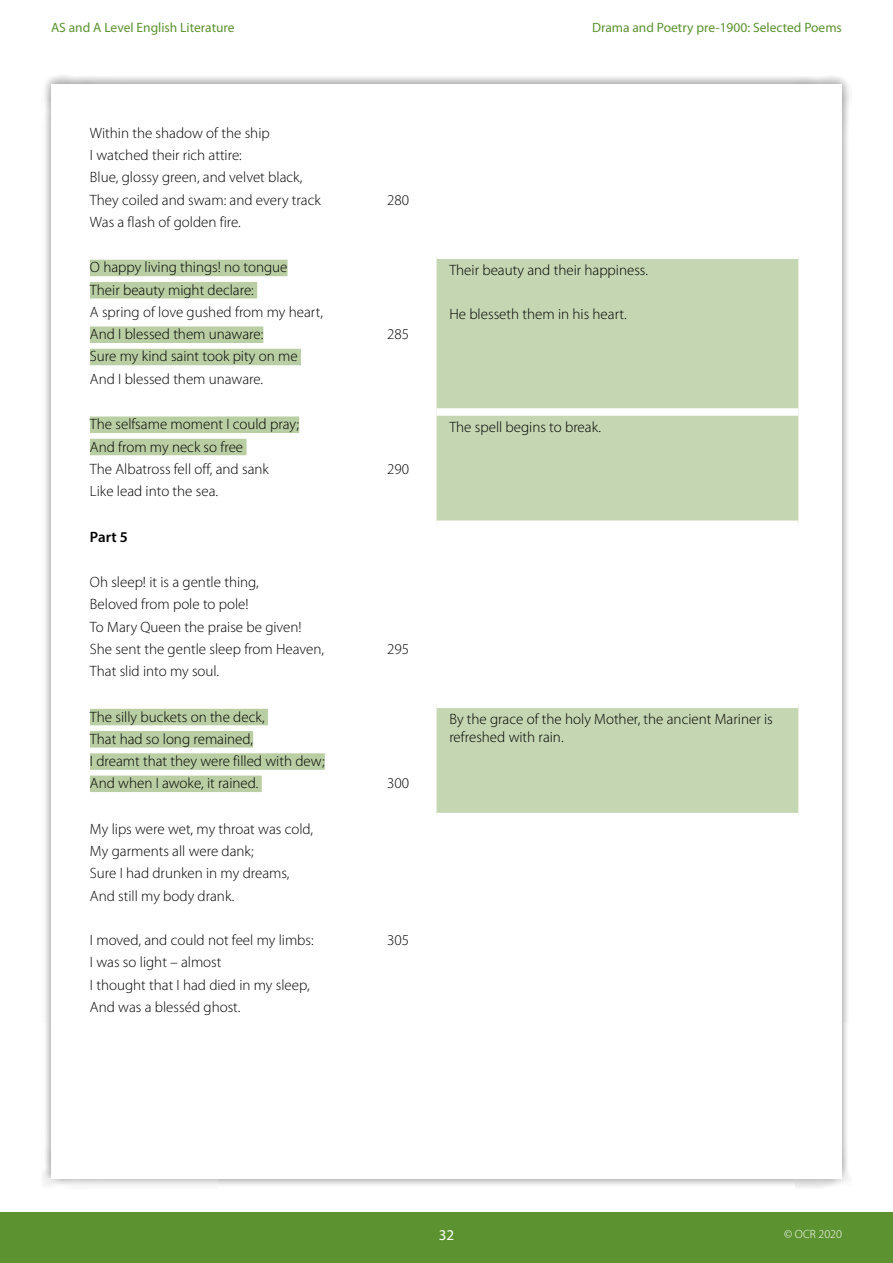
<style>
.page{position:relative;width:893px;height:1263px;background:#fff}
.page>*{position:absolute;margin:0;border:0;box-sizing:border-box;transform-origin:0 0}
.Body{font:300 15px "Myriad Pro";color:#000}
.Table_body{font:300 15px/18px "Myriad Pro";color:#000}
.Body-2{font:600 15px "Myriad Pro";color:#000}
.t1{font:15px "Myriad Pro";color:#fff}
.t2{font:13.5px "Myriad Pro";color:#5c9330}
.t3{font:300 12px "Myriad Pro";color:#fff}
</style>
<div class="page">
<div style="left:0;top:1212px;width:893px;height:51px;background:#5c9330"></div>
<div style="left:41px;top:74px;width:810px;height:1115px;background:#000;opacity:.5"></div>
<div style="left:51px;top:84px;width:791px;height:1095px;background:#fff"></div>
<svg style="left:437px;top:259px;width:361px;height:554px;fill:#c4d6b2"></svg>
<div style="left:437px;top:408px;width:361px;height:8px;background:#fff"></div>
<div style="left:437px;top:520px;width:361px;height:8px;background:#fff"></div>
<div style="left:437px;top:566px;width:361px;height:7px;background:#fff"></div>
<div style="left:437px;top:700px;width:361px;height:8px;background:#fff"></div>
<div style="left:90px;top:260px;width:198px;height:16px;background:#b9cea3"></div>
<div style="left:90px;top:282px;width:167px;height:16px;background:#b9cea3"></div>
<div style="left:90px;top:326px;width:173px;height:17px;background:#b9cea3"></div>
<div style="left:90px;top:349px;width:211px;height:16px;background:#b9cea3"></div>
<div style="left:90px;top:416px;width:209px;height:17px;background:#b9cea3"></div>
<div style="left:90px;top:439px;width:157px;height:16px;background:#b9cea3"></div>
<div style="left:90px;top:709px;width:178px;height:16px;background:#b9cea3"></div>
<div style="left:90px;top:731px;width:163px;height:16px;background:#b9cea3"></div>
<div style="left:90px;top:753px;width:235px;height:17px;background:#b9cea3"></div>
<div style="left:90px;top:775px;width:172px;height:17px;background:#b9cea3"></div>
<p class="t2" style="left:51px;top:19px;width:185px">AS and A Level English Literature</p>
<p class="t2" style="left:592px;top:19px;width:251px">Drama and Poetry pre-1900: Selected Poems</p>
<h3 class="Body" style="left:90px;top:125px;width:181px">Within the shadow of the ship</h3>
<h3 class="Body" style="left:90px;top:147px;width:153px">I watched their rich attire:</h3>
<h3 class="Body" style="left:90px;top:169px;width:214px">Blue, glossy green, and velvet black,</h3>
<h3 class="Body" style="left:90px;top:191px;width:232px">They coiled and swam: and every track</h3>
<h3 class="Body" style="left:90px;top:214px;width:152px">Was a flash of golden fire.</h3>
<h3 class="Body" style="left:90px;top:259px;width:199px">O happy living things! no tongue</h3>
<h3 class="Body" style="left:90px;top:281px;width:165px">Their beauty might declare:</h3>
<h3 class="Body" style="left:90px;top:304px;width:235px">A spring of love gushed from my heart,</h3>
<h3 class="Body" style="left:90px;top:326px;width:175px">And I blessed them unaware:</h3>
<h3 class="Body" style="left:90px;top:348px;width:209px">Sure my kind saint took pity on me</h3>
<h3 class="Body" style="left:90px;top:370px;width:175px">And I blessed them unaware.</h3>
<p class="Table_body" style="left:90px;top:415px;width:211px">The selfsame moment I could pray;</p>
<p class="Table_body" style="left:90px;top:438px;width:155px">And from my neck so free</p>
<p class="Table_body" style="left:90px;top:460px;width:180px">The Albatross fell off, and sank</p>
<p class="Table_body" style="left:90px;top:482px;width:130px">Like lead into the sea.</p>
<h3 class="Body-2" style="left:90px;top:527px;width:39px">Part 5</h3>
<h3 class="Body" style="left:90px;top:574px;width:170px">Oh sleep! it is a gentle thing,</h3>
<h3 class="Body" style="left:90px;top:596px;width:160px">Beloved from pole to pole!</h3>
<h3 class="Body" style="left:90px;top:618px;width:213px">To Mary Queen the praise be given!</h3>
<h3 class="Body" style="left:90px;top:640px;width:236px">She sent the gentle sleep from Heaven,</h3>
<h3 class="Body" style="left:90px;top:663px;width:131px">That slid into my soul.</h3>
<h3 class="Body" style="left:387px;top:191px;width:23px">280</h3>
<h3 class="Body" style="left:387px;top:326px;width:23px">285</h3>
<h3 class="Body" style="left:387px;top:460px;width:23px">290</h3>
<h3 class="Body" style="left:387px;top:640px;width:23px">295</h3>
<h3 class="Body" style="left:90px;top:708px;width:176px">The silly buckets on the deck,</h3>
<h3 class="Body" style="left:90px;top:730px;width:165px">That had so long remained,</h3>
<h3 class="Body" style="left:90px;top:753px;width:236px">I dreamt that they were filled with dew;</h3>
<h3 class="Body" style="left:90px;top:775px;width:170px">And when I awoke, it rained.</h3>
<h3 class="Body" style="left:387px;top:775px;width:23px">300</h3>
<h3 class="Body" style="left:90px;top:820px;width:225px">My lips were wet, my throat was cold,</h3>
<h3 class="Body" style="left:90px;top:843px;width:165px">My garments all were dank;</h3>
<h3 class="Body" style="left:90px;top:865px;width:201px">Sure I had drunken in my dreams,</h3>
<h3 class="Body" style="left:90px;top:887px;width:146px">And still my body drank.</h3>
<h3 class="Body" style="left:90px;top:932px;width:225px">I moved, and could not feel my limbs:</h3>
<h3 class="Body" style="left:90px;top:954px;width:133px">I was so light – almost</h3>
<h3 class="Body" style="left:90px;top:976px;width:221px">I thought that I had died in my sleep,</h3>
<h3 class="Body" style="left:90px;top:998px;width:152px">And was a blesséd ghost.</h3>
<h3 class="Body" style="left:387px;top:932px;width:23px">305</h3>
<p class="Table_body" style="left:449px;top:261px;width:200px">Their beauty and their happiness.</p>
<p class="Table_body" style="left:449px;top:306px;width:179px">He blesseth them in his heart.</p>
<p class="Table_body" style="left:449px;top:418px;width:153px">The spell begins to break.</p>
<p class="Table_body" style="left:449px;top:710px;width:325px">By the grace of the holy Mother, the ancient Mariner is refreshed with rain.</p>
<p class="t1" style="left:439px;top:1226px;width:17px">32</p>
<p class="t3" style="left:784px;top:1228px;width:59px">© OCR 2020</p>
</div>
